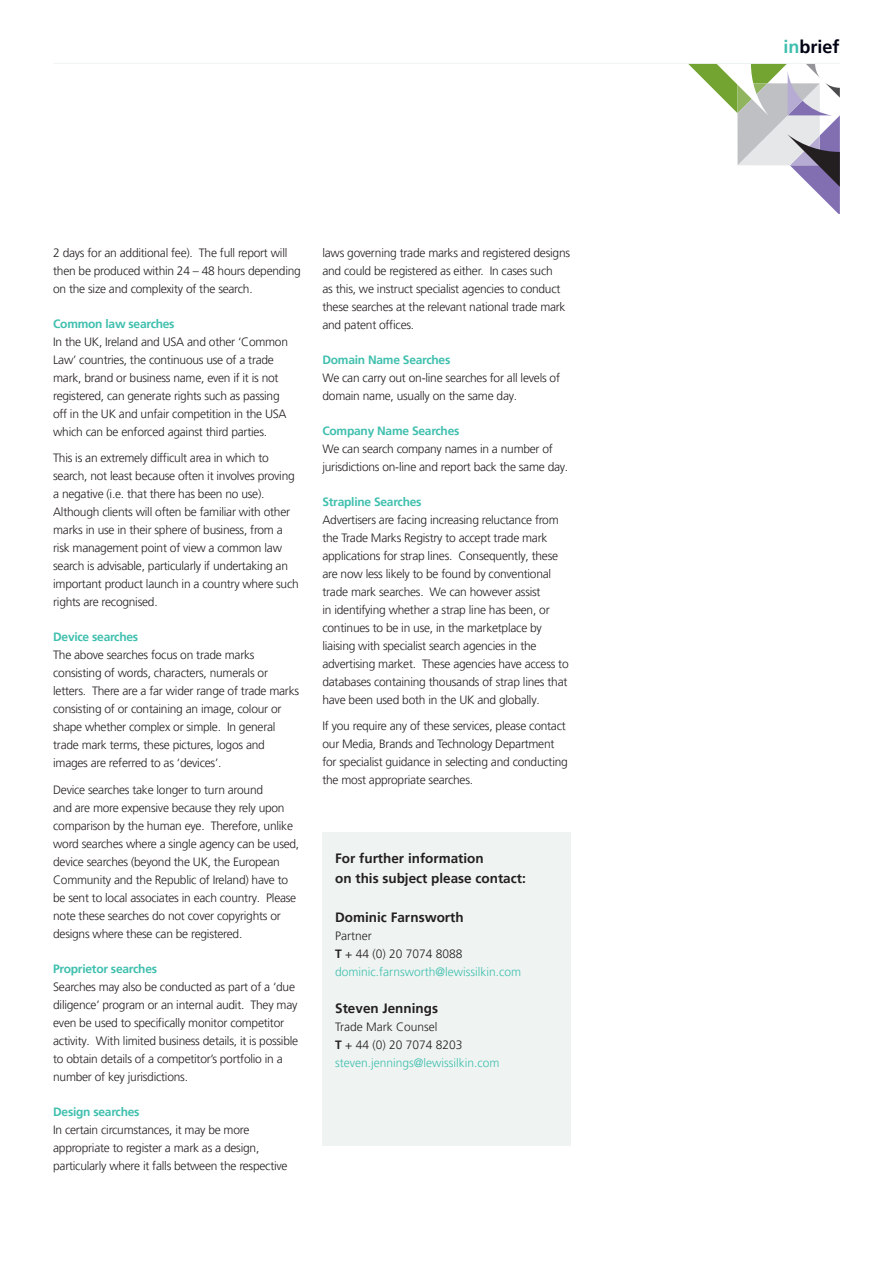
<style>
.page{position:relative;width:893px;height:1263px;background:#fff}
.page>*{position:absolute;margin:0;border:0;box-sizing:border-box;transform-origin:0 0}
.t1{font:700 18px "Frutiger LT Pro";color:#000212}
.t2{font:700 13.5px/19.5px "Frutiger LT Pro";color:#231f20}
.Inbrief_Body_Text{font:300 12px/18px "Frutiger LT Pro";letter-spacing:-.02em;color:#231f20}
.Inbrief_Small_Sub-he{font:700 12px "Frutiger LT Pro";letter-spacing:-.02em;color:#3fbfae}
.Inbrief_Body_Text-2{font:300 12px/18px "Frutiger LT Pro";color:#231f20}
.t3{font:300 12px/18px "Frutiger LT Pro";color:#3fbfae}
.s1{color:#231f20}
.s2{font-weight:700;color:#231f20}
.s3{font-weight:700}
.s4{color:#3fbfae}
</style>
<div class="page">
<svg style="left:688px;top:64px;width:152px;height:149px"></svg>
<hr style="left:53px;top:63px;width:787px;height:1px;background:#eff4f2">
<div style="left:322px;top:832px;width:248px;height:314px;background:#eff4f2"></div>
<p class="Inbrief_Body_Text" style="left:53px;top:244px;width:249px">2 days for an additional fee). The full report will then be produced within 24 – 48 hours depending on the size and complexity of the search.</p>
<p class="Inbrief_Small_Sub-he" style="left:53px;top:316px;width:123px">Common law searches</p>
<p class="Inbrief_Body_Text" style="left:53px;top:333px;width:236px">In the UK, Ireland and USA and other ‘Common Law’ countries, the continuous use of a trade mark, brand or business name, even if it is not registered, can generate rights such as passing off in the UK and unfair competition in the USA which can be enforced against third parties.</p>
<p class="Inbrief_Body_Text" style="left:53px;top:449px;width:247px">This is an extremely difficult area in which to search, not least because often it involves proving a negative (i.e. that there has been no use).<br>Although clients will often be familiar with other marks in use in their sphere of business, from a risk management point of view a common law search is advisable, particularly if undertaking an important product launch in a country where such rights are recognised.</p>
<p class="Inbrief_Small_Sub-he" style="left:53px;top:630px;width:87px">Device searches</p>
<p class="Inbrief_Body_Text" style="left:53px;top:646px;width:247px">The above searches focus on trade marks consisting of words, characters, numerals or letters. There are a far wider range of trade marks consisting of or containing an image, colour or shape whether complex or simple. In general trade mark terms, these pictures, logos and images are referred to as ‘devices’.</p>
<p class="Inbrief_Body_Text" style="left:53px;top:781px;width:248px">Device searches take longer to turn around<br>and are more expensive because they rely upon comparison by the human eye. Therefore, unlike word searches where a single agency can be used, device searches (beyond the UK, the European Community and the Republic of Ireland) have to be sent to local associates in each country. Please note these searches do not cover copyrights or designs where these can be registered.</p>
<p class="Inbrief_Small_Sub-he" style="left:53px;top:961px;width:105px">Proprietor searches</p>
<p class="Inbrief_Body_Text" style="left:53px;top:978px;width:247px">Searches may also be conducted as part of a ‘due diligence’ program or an internal audit. They may even be used to specifically monitor competitor activity. With limited business details, it is possible to obtain details of a competitor’s portfolio in a number of key jurisdictions.</p>
<p class="Inbrief_Small_Sub-he" style="left:53px;top:1104px;width:88px">Design searches</p>
<p class="Inbrief_Body_Text" style="left:53px;top:1121px;width:236px">In certain circumstances, it may be more appropriate to register a mark as a design, particularly where it falls between the respective</p>
<p class="Inbrief_Body_Text" style="left:322px;top:244px;width:249px">laws governing trade marks and registered designs and could be registered as either. In cases such<br>as this, we instruct specialist agencies to conduct these searches at the relevant national trade mark and patent offices.</p>
<p class="Inbrief_Small_Sub-he" style="left:322px;top:352px;width:129px">Domain Name Searches</p>
<p class="Inbrief_Body_Text" style="left:322px;top:369px;width:239px">We can carry out on-line searches for all levels of domain name, usually on the same day.</p>
<p class="Inbrief_Small_Sub-he" style="left:322px;top:423px;width:139px">Company Name Searches</p>
<p class="Inbrief_Body_Text" style="left:322px;top:440px;width:247px">We can search company names in a number of jurisdictions on-line and report back the same day.</p>
<p class="Inbrief_Small_Sub-he" style="left:322px;top:494px;width:101px">Strapline Searches</p>
<p class="Inbrief_Body_Text" style="left:322px;top:511px;width:248px">Advertisers are facing increasing reluctance from the Trade Marks Registry to accept trade mark applications for strap lines. Consequently, these are now less likely to be found by conventional trade mark searches. We can however assist<br>in identifying whether a strap line has been, or continues to be in use, in the marketplace by liaising with specialist search agencies in the advertising market. These agencies have access to databases containing thousands of strap lines that have been used both in the UK and globally.</p>
<p class="Inbrief_Body_Text" style="left:322px;top:717px;width:247px">If you require any of these services, please contact our Media, Brands and Technology Department for specialist guidance in selecting and conducting the most appropriate searches.</p>
<p class="t2" style="left:335px;top:849px;width:192px">For further information<br>on this subject please contact:</p>
<p class="t2" style="left:335px;top:907px;width:130px">Dominic Farnsworth</p>
<p class="t3" style="left:335px;top:927px;width:187px"><span class="s1">Partner<br></span><span class="s2">T</span> <span class="s1">+ 44 (0) 20 7074 8088 </span>dominic.farnsworth@lewissilkin.com</p>
<p class="t2" style="left:335px;top:999px;width:104px">Steven Jennings</p>
<p class="Inbrief_Body_Text-2" style="left:335px;top:1018px;width:166px">Trade Mark Counsel<br><span class="s3">T</span> + 44 (0) 20 7074 8203 <span class="s4">steven.jennings@lewissilkin.com</span></p>
<p class="t1" style="left:783px;top:36px;width:58px"><span class="s4">in</span>brief</p>
</div>
